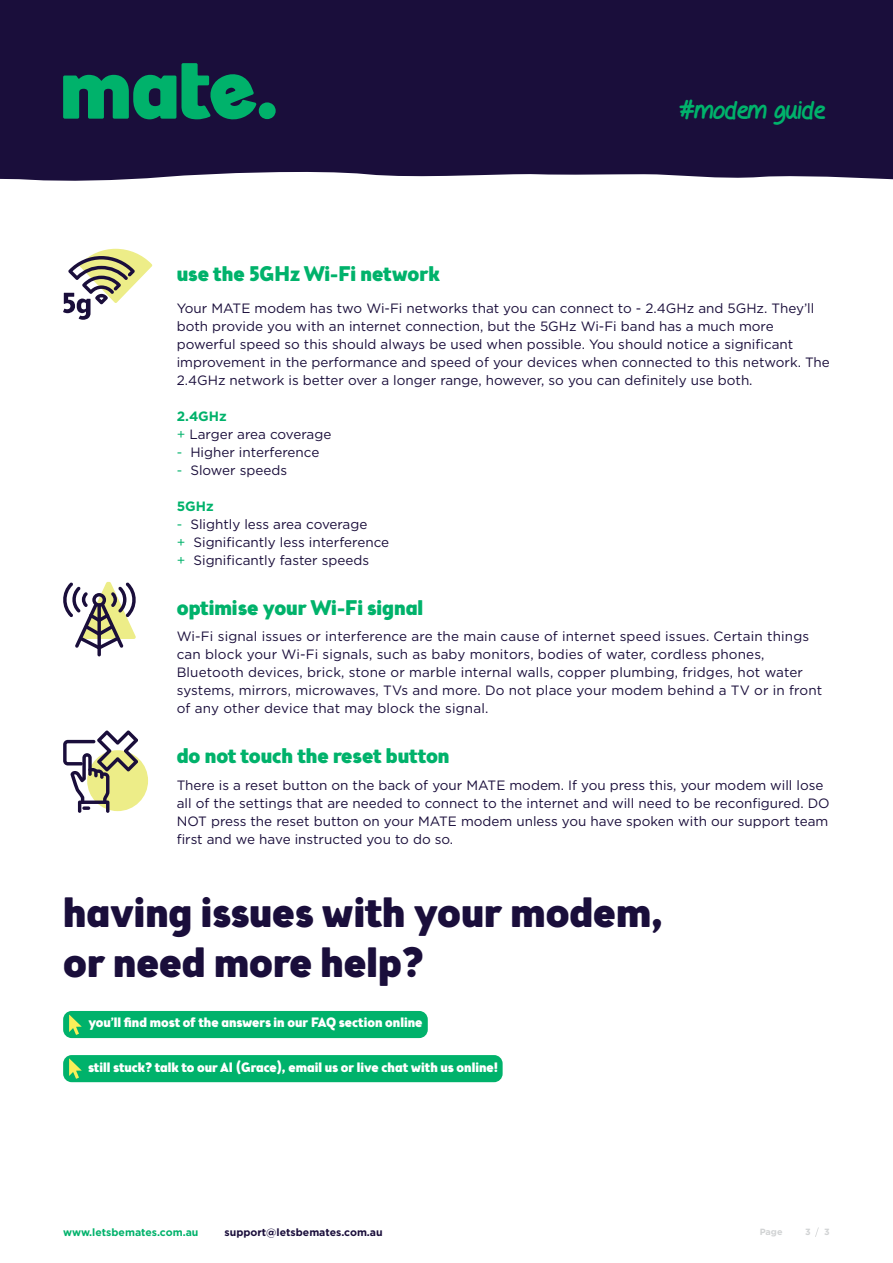
<style>
.page{position:relative;width:893px;height:1263px;background:#fff}
.page>*{position:absolute;margin:0;border:0;box-sizing:border-box;transform-origin:0 0}
.t1{font:900 42px/50.4px "Brooklyn Samuels Five";color:#1a0e3b}
.t2{font:26.55px "Gel Pen";color:#00b26b}
.t3{font:900 21px "Brooklyn Samuels Five";color:#00b26b}
.t4{font:13.5px/18px "Gotham";color:#1a0e3b}
.t5{font:900 13.5px "Brooklyn Samuels Five";color:#fff}
.t6{font:700 13.5px "Gotham";color:#00b26b}
.t7{font:700 10.5px "Gotham";color:#1a0e3b}
.t8{font:700 10.5px "Gotham";color:#00b26b}
.t9{font:700 9px "Gotham";color:#d1d3d4}
.s1{font-weight:700;color:#00b26b}
.s2{color:#00b26b}
</style>
<div class="page">
<div style="left:0;top:0;width:893px;height:181px;background:#1a0e3b"></div>
<svg style="left:815px;top:1227px;width:4px;height:10px"></svg>
<svg style="left:63px;top:63px;width:213px;height:57px;background:#0c6554"></svg>
<svg style="left:63px;top:249px;width:89px;height:71px"></svg>
<svg style="left:97px;top:603px;width:4px;height:53px"></svg>
<svg style="left:63px;top:582px;width:73px;height:67px"></svg>
<div style="left:87px;top:750px;width:61px;height:61px;background:#eded88;border-radius:50%"></div>
<svg style="left:63px;top:730px;width:75px;height:83px"></svg>
<div style="left:63px;top:1011px;width:365px;height:27px;background:#00b26b;border-radius:9px"></div>
<div style="left:63px;top:1055px;width:440px;height:27px;background:#00b26b;border-radius:9px"></div>
<svg style="left:69px;top:1015px;width:13px;height:20px"></svg>
<svg style="left:69px;top:1058px;width:13px;height:21px"></svg>
<h2 class="t2" style="left:679px;top:98px;width:147px">#modem guide</h2>
<h3 class="t3" style="left:177px;top:262px;width:265px">use the 5GHz Wi-Fi network</h3>
<p class="t4" style="left:177px;top:299px;width:655px">Your MATE modem has two Wi-Fi networks that you can connect to - 2.4GHz and 5GHz. They’ll both provide you with an internet connection, but the 5GHz Wi-Fi band has a much more powerful speed so this should always be used when possible. You should notice a significant improvement in the performance and speed of your devices when connected to this network. The 2.4GHz network is better over a longer range, however, so you can definitely use both.</p>
<p class="t4" style="left:177px;top:407px;width:156px"><span class="s1">2.4GHz<br></span><span class="s2">+</span> Larger area coverage</p>
<p class="t4" style="left:177px;top:443px;width:144px"><span class="s2">-</span> Higher interference</p>
<p class="t4" style="left:177px;top:461px;width:112px"><span class="s2">-</span> Slower speeds</p>
<p class="t6" style="left:177px;top:497px;width:38px">5GHz</p>
<p class="t4" style="left:177px;top:515px;width:214px"><span class="s2">-</span> Slightly less area coverage<br><span class="s2">+</span> Significantly less interference <span class="s2">+</span> Significantly faster speeds</p>
<h3 class="t3" style="left:177px;top:595px;width:248px">optimise your Wi-Fi signal</h3>
<p class="t4" style="left:177px;top:627px;width:647px">Wi-Fi signal issues or interference are the main cause of internet speed issues. Certain things can block your Wi-Fi signals, such as baby monitors, bodies of water, cordless phones, Bluetooth devices, brick, stone or marble internal walls, copper plumbing, fridges, hot water systems, mirrors, microwaves, TVs and more. Do not place your modem behind a TV or in front of any other device that may block the signal.</p>
<h3 class="t3" style="left:177px;top:744px;width:274px">do not touch the reset button</h3>
<p class="t4" style="left:177px;top:776px;width:654px">There is a reset button on the back of your MATE modem. If you press this, your modem will lose all of the settings that are needed to connect to the internet and will need to be reconfigured. DO NOT press the reset button on your MATE modem unless you have spoken with our support team first and we have instructed you to do so.</p>
<h1 class="t1" style="left:63px;top:891px;width:601px">having issues with your modem, or need more help?</h1>
<p class="t5" style="left:88px;top:1015px;width:336px">you’ll find most of the answers in our FAQ section online</p>
<p class="t5" style="left:88px;top:1059px;width:412px">still stuck? talk to our AI (Grace), email us or live chat with us online!</p>
<p class="t8" style="left:63px;top:1225px;width:137px">www.letsbemates.com.au</p>
<p class="t9" style="left:760px;top:1225px;width:24px">Page</p>
<p class="t9" style="left:805px;top:1225px;width:7px">3</p>
<p class="t9" style="left:824px;top:1225px;width:7px">3</p>
<p class="t7" style="left:225px;top:1225px;width:160px">support@letsbemates.com.au</p>
</div>
